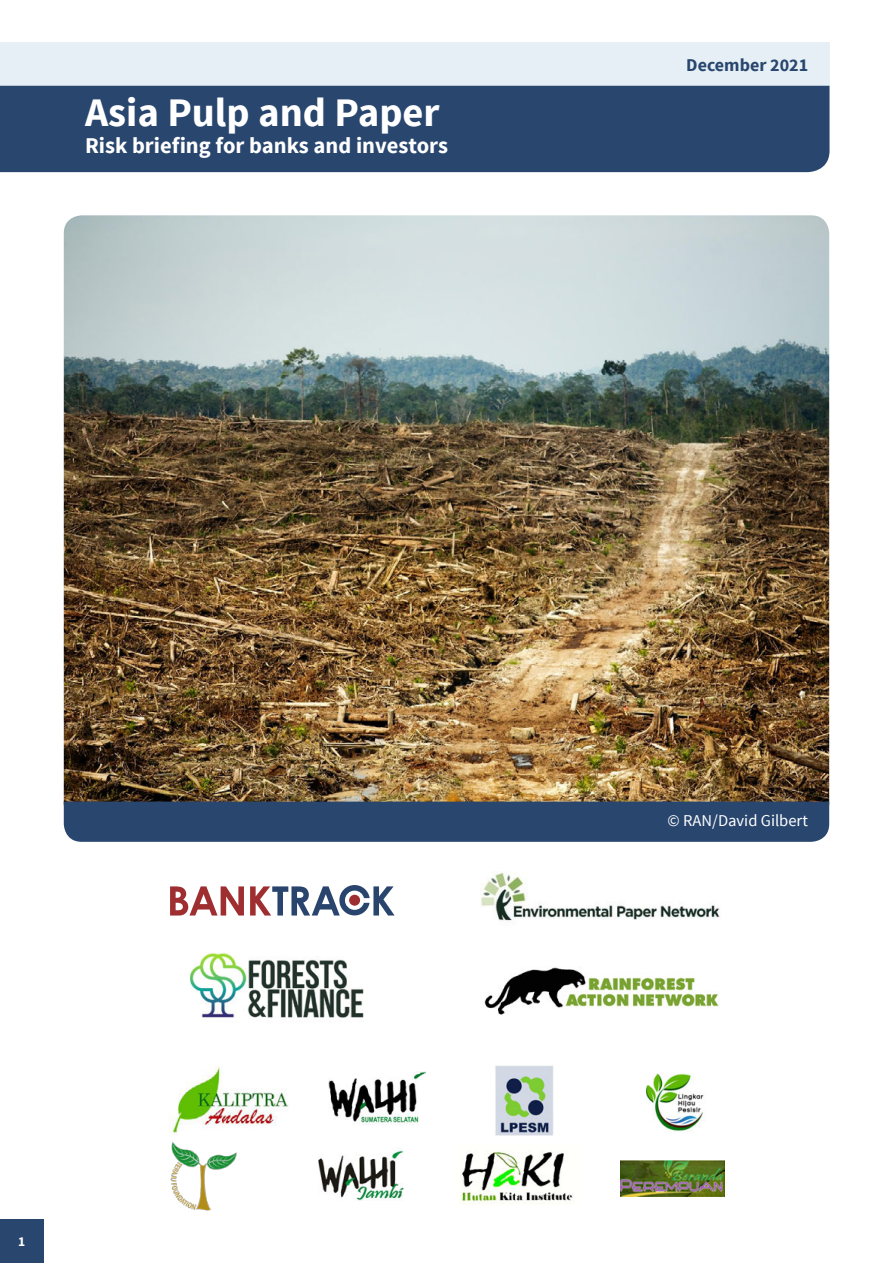
<style>
.page{position:relative;width:893px;height:1263px;background:#fff}
.page>*{position:absolute;margin:0;border:0;box-sizing:border-box;transform-origin:0 0}
.t1{font:700 40.5px "Source Sans Pro";color:#fff}
.t2{font:700 22.5px "Source Sans Pro";color:#fff}
.t3{font:700 18px "Source Sans Pro";color:#28466e}
.t4{font:16.5px "Source Sans Pro";color:#fff}
.t5{font:700 13.5px "Source Sans Pro";color:#fff}
</style>
<div class="page">
<div style="left:0;top:1219px;width:44px;height:44px;background:#28466e"></div>
<div style="left:0;top:43px;width:829px;height:43px;background:#e6eff5"></div>
<div style="left:0;top:86px;width:829px;height:86px;background:#28466e"></div>
<img style="left:64px;top:215px;width:765px;height:587px">
<div style="left:64px;top:802px;width:765px;height:40px;background:#28466e"></div>
<img style="left:460px;top:1150px;width:113px;height:55px">
<img style="left:172px;top:1066px;width:117px;height:69px">
<img style="left:646px;top:1073px;width:59px;height:59px">
<img style="left:495px;top:1065px;width:59px;height:71px">
<img style="left:621px;top:1160px;width:103px;height:36px">
<img style="left:170px;top:1142px;width:67px;height:69px">
<img style="left:318px;top:1148px;width:86px;height:53px">
<img style="left:328px;top:1071px;width:97px;height:54px">
<svg style="left:170px;top:885px;width:224px;height:30px"></svg>
<div style="left:349px;top:895px;width:11px;height:11px;background:#9e2e30;border-radius:50%"></div>
<img style="left:480px;top:871px;width:240px;height:50px">
<img style="left:191px;top:952px;width:173px;height:66px">
<img style="left:484px;top:967px;width:236px;height:48px">
<h1 class="t1" style="left:85px;top:87px;width:356px">Asia Pulp and Paper</h1>
<p class="t2" style="left:85px;top:131px;width:364px">Risk briefing for banks and investors</p>
<p class="t3" style="left:686px;top:53px;width:123px">December 2021</p>
<p class="t5" style="left:18px;top:1233px;width:9px">1</p>
<p class="t4" style="left:667px;top:811px;width:142px">© RAN/David Gilbert</p>
</div>
